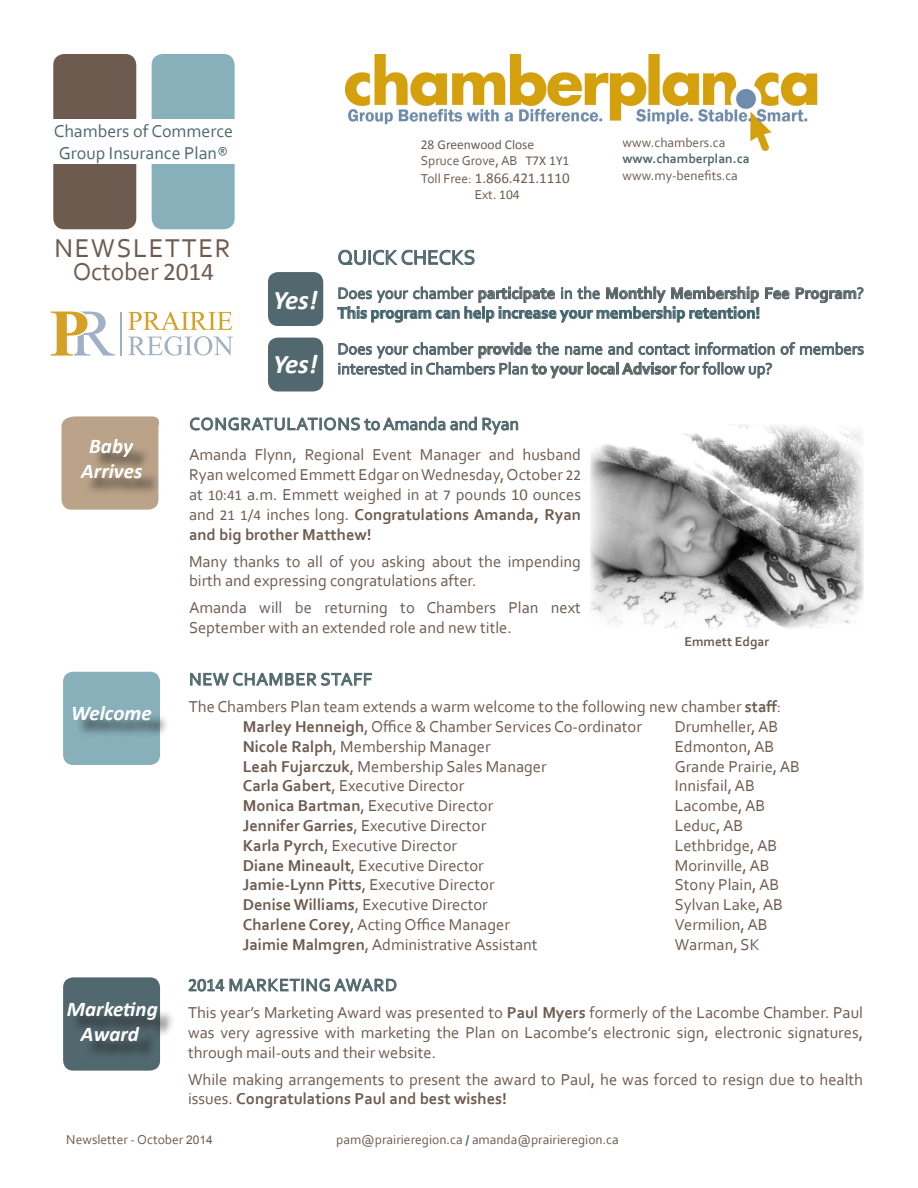
<style>
.page{position:relative;width:918px;height:1188px;background:#fff}
.page>*{position:absolute;margin:0;border:0;box-sizing:border-box;transform-origin:0 0}
.t1{font:27px "Corbel";letter-spacing:.06em;color:#6e5b50}
.t2{font:italic 700 27px "Calibri";letter-spacing:-.04em;color:#fff}
.t3{font:25.5px "Corbel";letter-spacing:-.01em;color:#6e5b50}
.t4{font:italic 700 21px "Calibri";color:#fff}
.t5{font:21px "Corbel";color:#50686e}
.t6{font:18px "Corbel";color:#50686e}
.t7{font:18px "Corbel";letter-spacing:.04em;color:#50686e}
.t8{font:16.5px/19.8px "Corbel";color:#6e5b50}
.t9{font:700 16.5px/19.8px "Corbel";color:#29616e}
.t10{font:15px "Calibri";color:#6e5b50}
.t11{font:13.5px "Corbel";color:#6e5b50}
.t12{font:700 13.5px "Corbel";color:#50686e}
.t13{font:13.5px "Calibri";color:#6e5b50}
.t14{font:700 13.5px "Corbel";color:#6e5b50}
.s1{font-family:"Calibri"}
.s2{font-family:"Corbel";font-size:13.5px}
.s3{font-weight:400;color:#6e5b50}
.s4{color:#6e5b50}
.s5{font-weight:700}
.s6{font-family:"Calibri";font-size:15px}
.s7{font-family:"Arial";font-size:12px}
.s8{font-weight:700;color:#50686e}
</style>
<div class="page">
<svg style="left:190px;top:416px;width:328px;height:19px"></svg>
<div style="left:53px;top:54px;width:83px;height:83px;background:#6e5b50;border-radius:11px"></div>
<div style="left:152px;top:146px;width:83px;height:83px;background:#87b0ba;border-radius:11px"></div>
<div style="left:152px;top:54px;width:83px;height:83px;background:#87b0ba;border-radius:11px"></div>
<div style="left:53px;top:146px;width:83px;height:83px;background:#6e5b50;border-radius:11px"></div>
<div style="left:49px;top:119px;width:189px;height:45px;background:#fff"></div>
<div style="left:268px;top:272px;width:55px;height:54px;background:#50686e;border-radius:10px"></div>
<svg style="left:338px;top:250px;width:28px;height:15px"></svg>
<div style="left:368px;top:250px;width:3px;height:15px;border:1px solid #50686e"></div>
<svg style="left:373px;top:250px;width:102px;height:15px"></svg>
<svg style="left:765px;top:287px;width:99px;height:16px"></svg>
<svg style="left:337px;top:286px;width:422px;height:37px"></svg>
<svg style="left:338px;top:342px;width:526px;height:37px"></svg>
<div style="left:268px;top:338px;width:55px;height:54px;background:#50686e;border-radius:10px"></div>
<div style="left:63px;top:977px;width:97px;height:94px;background:#50686e;border-radius:10px"></div>
<svg style="left:190px;top:672px;width:182px;height:14px"></svg>
<div style="left:63px;top:672px;width:97px;height:93px;background:#87b0ba;border-radius:10px"></div>
<svg style="left:128px;top:312px;width:104px;height:18px"></svg>
<svg style="left:128px;top:336px;width:105px;height:20px"></svg>
<hr style="left:121px;top:312px;width:1px;height:43px;background:#a1b1c5">
<svg style="left:51px;top:312px;width:64px;height:44px"></svg>
<div style="left:62px;top:416px;width:97px;height:94px;background:#baa388"></div>
<div style="left:70px;top:1005px;width:106px;height:55px;background:#231f20;opacity:.75"></div>
<div style="left:76px;top:709px;width:94px;height:30px;background:#231f20;opacity:.75"></div>
<div style="left:84px;top:442px;width:76px;height:55px;background:#231f20;opacity:.75"></div>
<img style="left:346px;top:54px;width:472px;height:97px">
<svg style="left:188px;top:978px;width:209px;height:14px"></svg>
<img style="left:590px;top:425px;width:274px;height:204px">
<p class="t6" style="left:54px;top:120px;width:181px">Chambers of Commerce</p>
<p class="t6" style="left:59px;top:141px;width:171px">Group Insurance Plan®</p>
<p class="t1" style="left:54px;top:232px;width:178px">NEWSLETTER</p>
<p class="t3" style="left:73px;top:256px;width:143px">October <span class="s1">2014</span></p>
<p class="t13" style="left:421px;top:136px;width:115px">28 Greenwood Close</p>
<p class="t11" style="left:421px;top:152px;width:150px">Spruce Grove, AB <span class="s1">T7X 1Y1</span></p>
<p class="t10" style="left:421px;top:169px;width:150px"><span class="s2">Toll Free:</span> 1.866.421.1110</p>
<p class="t11" style="left:475px;top:186px;width:47px">Ext. <span class="s1">104</span></p>
<p class="t11" style="left:622px;top:134px;width:104px">www.chambers.ca</p>
<p class="t12" style="left:622px;top:151px;width:129px">www.chamberplan.ca</p>
<p class="t11" style="left:622px;top:167px;width:117px">www.my-benefits.ca</p>
<p class="t2" style="left:273px;top:283px;width:46px">Yes!</p>
<p class="t2" style="left:273px;top:347px;width:46px">Yes!</p>
<p class="t5" style="left:338px;top:244px;width:139px">QUICK CHECKS</p>
<p class="t9" style="left:338px;top:283px;width:528px"><span class="s3">Does your chamber</span> <span class="s4">participate</span> <span class="s3">in the</span> <span class="s4">Monthly Membership Fee Program</span><span class="s3">?<br></span>This program can help increase your membership retention!</p>
<p class="t8" style="left:338px;top:339px;width:528px">Does your chamber <span class="s5">provide</span> the name and contact information of members interested in Chambers Plan <span class="s5">to your local Advisor</span> for follow up?</p>
<p class="t4" style="left:89px;top:433px;width:45px">Baby</p>
<p class="t4" style="left:81px;top:458px;width:63px">Arrives</p>
<p class="t4" style="left:71px;top:700px;width:82px">Welcome</p>
<p class="t4" style="left:67px;top:996px;width:92px">Marketing</p>
<p class="t4" style="left:81px;top:1021px;width:59px">Award</p>
<p class="t6" style="left:189px;top:413px;width:331px">CONGRATULATIONS to Amanda and Ryan</p>
<p class="t8" style="left:189px;top:445px;width:394px;text-align:justify">Amanda Flynn, Regional Event Manager and husband Ryan welcomed Emmett Edgar on Wednesday, October <span class="s6">22 </span>at <span class="s6">10:41</span> a.m. Emmett weighed in at <span class="s6">7</span> pounds <span class="s1">10</span> ounces and <span class="s6">21 1/4</span> inches long. <span class="s5">Congratulations Amanda, Ryan and big brother Matthew!</span></p>
<p class="t8" style="left:189px;top:551px;width:394px">Many thanks to all of you asking about the impending birth and expressing congratulations after.</p>
<p class="t8" style="left:189px;top:598px;width:394px">Amanda will be returning to Chambers Plan next<br>September with an extended role and new title.</p>
<p class="t14" style="left:684px;top:633px;width:86px">Emmett Edgar</p>
<p class="t7" style="left:189px;top:668px;width:184px">NEW CHAMBER STAFF</p>
<p class="t8" style="left:189px;top:696px;width:594px">The Chambers Plan team extends a warm welcome to the following new chamber <span class="s5">staff</span>:</p>
<p class="t8" style="left:243px;top:716px;width:401px"><span class="s5">Marley Henneigh</span>, Office &amp; Chamber Services Co-ordinator</p>
<p class="t8" style="left:675px;top:716px;width:105px">Drumheller, AB</p>
<p class="t8" style="left:243px;top:736px;width:249px"><span class="s5">Nicole Ralph</span>, Membership Manager</p>
<p class="t8" style="left:675px;top:736px;width:101px">Edmonton, AB</p>
<p class="t8" style="left:243px;top:756px;width:305px"><span class="s5">Leah Fujarczuk</span>, Membership Sales Manager</p>
<p class="t8" style="left:675px;top:756px;width:127px">Grande Prairie, AB</p>
<p class="t8" style="left:243px;top:776px;width:223px"><span class="s5">Carla Gabert</span>, Executive Director</p>
<p class="t8" style="left:675px;top:776px;width:82px">Innisfail, AB</p>
<p class="t8" style="left:243px;top:795px;width:252px"><span class="s5">Monica Bartman</span>, Executive Director</p>
<p class="t8" style="left:675px;top:795px;width:92px">Lacombe, AB</p>
<p class="t8" style="left:243px;top:815px;width:245px"><span class="s5">Jennifer Garries</span>, Executive Director</p>
<p class="t8" style="left:675px;top:815px;width:70px">Leduc, AB</p>
<p class="t8" style="left:243px;top:835px;width:216px"><span class="s5">Karla Pyrch</span>, Executive Director</p>
<p class="t8" style="left:675px;top:835px;width:104px">Lethbridge, AB</p>
<p class="t8" style="left:243px;top:855px;width:243px"><span class="s5">Diane Mineault</span>, Executive Director</p>
<p class="t8" style="left:675px;top:855px;width:96px">Morinville, AB</p>
<p class="t8" style="left:243px;top:875px;width:253px"><span class="s5">Jamie-Lynn Pitts</span>, Executive Director</p>
<p class="t8" style="left:675px;top:875px;width:106px">Stony Plain, AB</p>
<p class="t8" style="left:243px;top:894px;width:246px"><span class="s5">Denise Williams</span>, Executive Director</p>
<p class="t8" style="left:675px;top:894px;width:110px">Sylvan Lake, AB</p>
<p class="t8" style="left:243px;top:914px;width:269px"><span class="s5">Charlene Corey</span>, Acting Office Manager</p>
<p class="t8" style="left:675px;top:914px;width:94px">Vermilion, AB</p>
<p class="t8" style="left:243px;top:934px;width:296px"><span class="s5">Jaimie Malmgren</span>, Administrative Assistant</p>
<p class="t8" style="left:675px;top:934px;width:86px">Warman, SK</p>
<p class="t7" style="left:188px;top:974px;width:211px"><span class="s1">2014</span> MARKETING AWARD</p>
<p class="t8" style="left:188px;top:1002px;width:677px;text-align:justify">This year’s Marketing Award was presented to <span class="s5">Paul Myers</span> formerly of the Lacombe Chamber. Paul was very agressive with marketing the Plan on Lacombe’s electronic sign, electronic signatures, through mail-outs and their website.</p>
<p class="t8" style="left:188px;top:1069px;width:676px">While making arrangements to present the award to Paul, he was forced to resign due to health issues. <span class="s5">Congratulations Paul and best wishes!</span></p>
<p class="t11" style="left:66px;top:1131px;width:148px">Newsletter - October <span class="s7">2014</span></p>
<p class="t11" style="left:336px;top:1131px;width:284px">pam@prairieregion.ca <span class="s8">/</span> amanda@prairieregion.ca</p>
</div>
